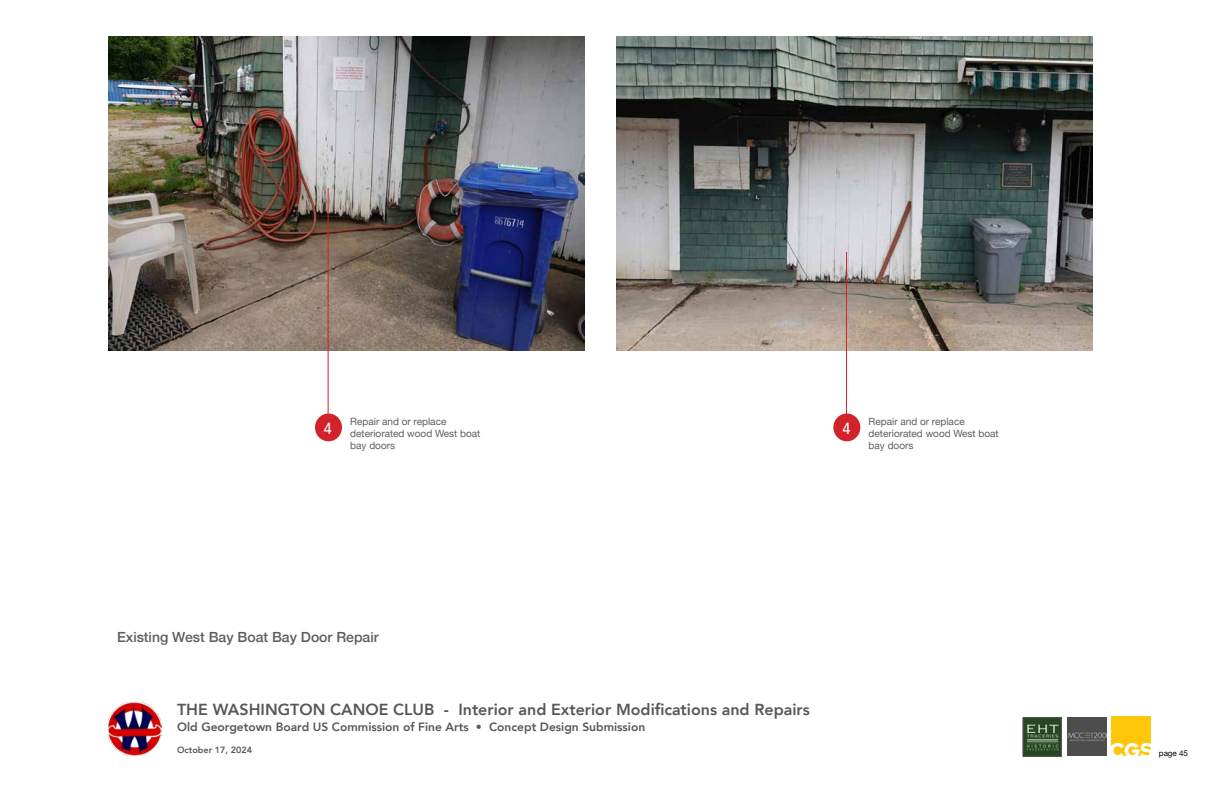
<style>
.page{position:relative;width:1224px;height:792px;background:#fff}
.page>*{position:absolute;margin:0;border:0;box-sizing:border-box;transform-origin:0 0}
.t1{font:800 16px "Avenir";color:#585955}
.t2{font:500 16px "Avenir";color:#fff;scale:.9 1}
.t3{font:500 14px "Helvetica Neue";color:#615d59}
.t4{font:800 12px "Avenir";color:#585955}
.t5{font:10px/12px "Helvetica Neue";color:#615d59}
.t6{font:800 9px "Avenir";color:#585955}
.t7{font:8px "Helvetica Neue";color:#000}
</style>
<div class="page">
<img style="left:108px;top:702px;width:54px;height:53px">
<img style="left:1111px;top:717px;width:40px;height:39px">
<img style="left:1068px;top:717px;width:38px;height:39px">
<img style="left:1025px;top:720px;width:35px;height:34px">
<div style="left:1023px;top:718px;width:39px;height:38px;border:1px solid #585955"></div>
<img style="left:108px;top:36px;width:476px;height:315px">
<img style="left:616px;top:36px;width:476px;height:315px">
<div style="left:315px;top:414px;width:27px;height:27px;background:#d2232a;border-radius:50%"></div>
<hr style="left:328px;top:188px;width:1px;height:227px;background:#d2232a">
<div style="left:833px;top:414px;width:27px;height:27px;background:#d2232a;border-radius:50%"></div>
<hr style="left:846px;top:252px;width:1px;height:163px;background:#d2232a">
<h1 class="t2" style="left:324px;top:414px;width:10px">4</h1>
<p class="t5" style="left:350px;top:416px;width:131px">Repair and or replace deteriorated wood West boat bay doors</p>
<h1 class="t2" style="left:842px;top:414px;width:10px">4</h1>
<p class="t5" style="left:869px;top:416px;width:131px">Repair and or replace deteriorated wood West boat bay doors</p>
<h2 class="t3" style="left:117px;top:625px;width:263px">Existing West Bay Boat Bay Door Repair</h2>
<h1 class="t1" style="left:177px;top:697px;width:634px">THE WASHINGTON CANOE CLUB - Interior and Exterior Modifications and Repairs</h1>
<p class="t4" style="left:177px;top:717px;width:470px">Old Georgetown Board US Commission of Fine Arts • Concept Design Submission</p>
<p class="t6" style="left:177px;top:742px;width:77px">October 17, 2024</p>
<p class="t7" style="left:1159px;top:747px;width:31px">page 45</p>
</div>
